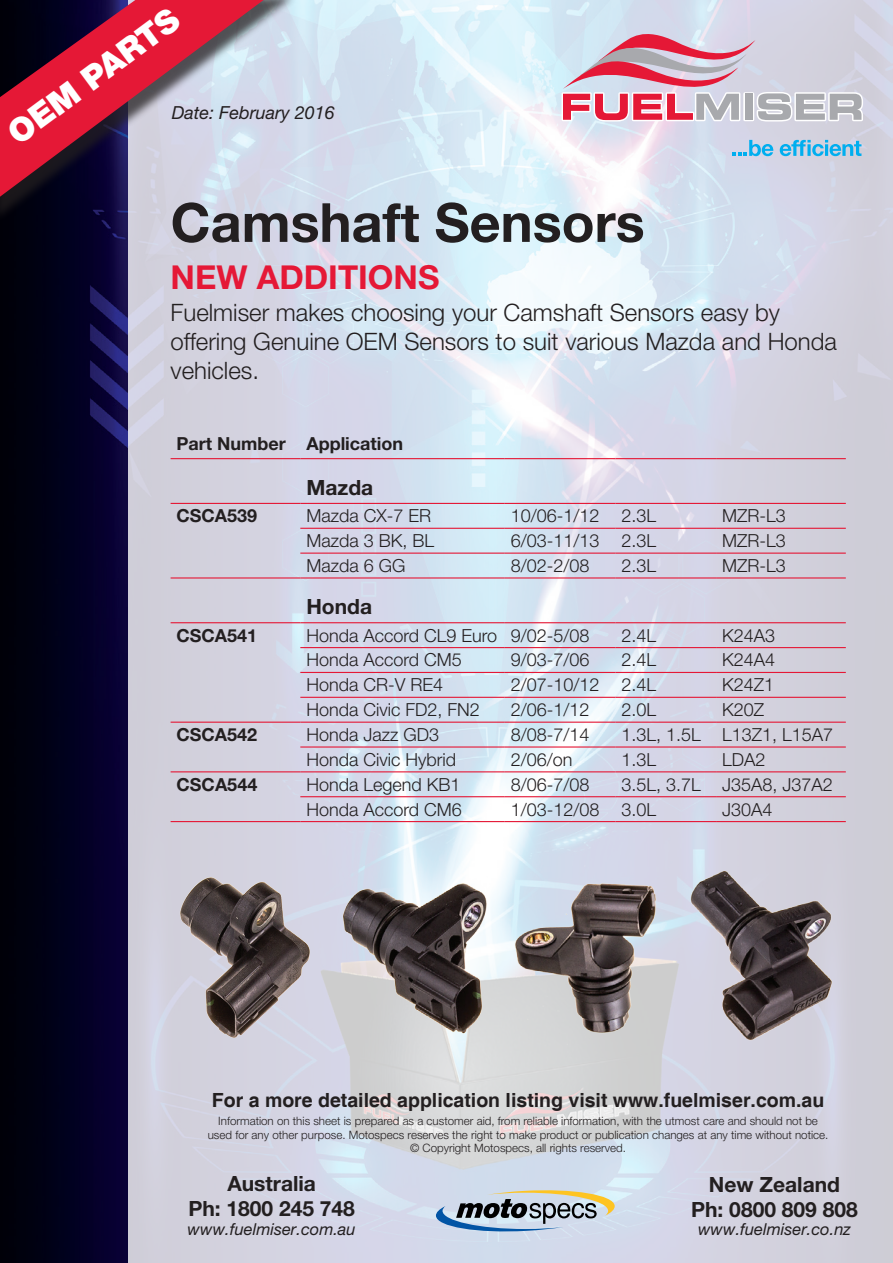
<style>
.page{position:relative;width:893px;height:1263px;background:#fff}
.page>*{position:absolute;margin:0;border:0;box-sizing:border-box;transform-origin:0 0}
.t1{font:700 54px "Helvetica Neue";color:#231f20}
.t2{font:700 33px "Helvetica Neue LT Pro";color:#e51836}
.t3{font:900 33px "Helvetica Neue LT Pro";color:#fff}
.t4{font:300 24px/28.8px "Helvetica Neue LT Pro";color:#231f20}
.t5{font:700 21px/25.2px "Helvetica Neue";color:#231f20;text-align:center}
.t6{font:700 21px "Helvetica Neue LT Pro";color:#231f20}
.t7{font:700 19.5px "Helvetica";color:#231f20}
.t8{font:300 18px "Helvetica Neue LT Pro";color:#231f20}
.t9{font:700 18px "Helvetica Neue LT Pro";color:#231f20}
.t10{font:italic 18px "Helvetica Neue LT Pro";color:#231f20}
.t11{font:italic 16.5px "Helvetica Neue LT Pro";color:#231f20}
.t12{font:300 11.55px/13.5px "Helvetica Neue LT Pro";color:#231f20;text-align:center}
</style>
<div class="page">
<img style="left:128px;top:0;width:765px;height:1263px">
<svg style="left:732px;top:140px;width:41px;height:16px"></svg>
<svg style="left:780px;top:140px;width:81px;height:16px"></svg>
<svg style="left:561px;top:34px;width:302px;height:89px;background:#d3b4c2"></svg>
<svg style="left:436px;top:1190px;width:179px;height:41px;background:#a5b0b5"></svg>
<img style="left:0;top:224px;width:128px;height:1039px">
<hr style="left:171px;top:458px;width:129px;height:1px;background:#e51836">
<hr style="left:300px;top:458px;width:205px;height:1px;background:#e51836">
<hr style="left:505px;top:458px;width:110px;height:1px;background:#e51836">
<hr style="left:615px;top:458px;width:101px;height:1px;background:#e51836">
<hr style="left:716px;top:458px;width:130px;height:1px;background:#e51836">
<hr style="left:171px;top:503px;width:129px;height:1px;background:#e51836">
<hr style="left:300px;top:503px;width:205px;height:1px;background:#e51836">
<hr style="left:505px;top:503px;width:110px;height:1px;background:#e51836">
<hr style="left:615px;top:503px;width:101px;height:1px;background:#e51836">
<hr style="left:716px;top:503px;width:130px;height:1px;background:#e51836">
<hr style="left:300px;top:528px;width:205px;height:1px;background:#e51836">
<hr style="left:505px;top:528px;width:110px;height:1px;background:#e51836">
<hr style="left:615px;top:528px;width:101px;height:1px;background:#e51836">
<hr style="left:716px;top:528px;width:130px;height:1px;background:#e51836">
<hr style="left:300px;top:552px;width:205px;height:2px;background:#e51836">
<hr style="left:505px;top:552px;width:110px;height:2px;background:#e51836">
<hr style="left:615px;top:552px;width:101px;height:2px;background:#e51836">
<hr style="left:716px;top:552px;width:130px;height:2px;background:#e51836">
<hr style="left:300px;top:647px;width:205px;height:1px;background:#e51836">
<hr style="left:505px;top:647px;width:110px;height:1px;background:#e51836">
<hr style="left:615px;top:647px;width:101px;height:1px;background:#e51836">
<hr style="left:716px;top:647px;width:130px;height:1px;background:#e51836">
<hr style="left:300px;top:672px;width:205px;height:1px;background:#e51836">
<hr style="left:505px;top:672px;width:110px;height:1px;background:#e51836">
<hr style="left:615px;top:672px;width:101px;height:1px;background:#e51836">
<hr style="left:716px;top:672px;width:130px;height:1px;background:#e51836">
<hr style="left:300px;top:697px;width:205px;height:1px;background:#e51836">
<hr style="left:505px;top:697px;width:110px;height:1px;background:#e51836">
<hr style="left:615px;top:697px;width:101px;height:1px;background:#e51836">
<hr style="left:716px;top:697px;width:130px;height:1px;background:#e51836">
<hr style="left:171px;top:722px;width:129px;height:1px;background:#e51836">
<hr style="left:300px;top:722px;width:205px;height:1px;background:#e51836">
<hr style="left:505px;top:722px;width:110px;height:1px;background:#e51836">
<hr style="left:615px;top:722px;width:101px;height:1px;background:#e51836">
<hr style="left:716px;top:722px;width:130px;height:1px;background:#e51836">
<hr style="left:300px;top:746px;width:205px;height:1px;background:#e51836">
<hr style="left:505px;top:746px;width:110px;height:1px;background:#e51836">
<hr style="left:615px;top:746px;width:101px;height:1px;background:#e51836">
<hr style="left:716px;top:746px;width:130px;height:1px;background:#e51836">
<hr style="left:171px;top:771px;width:129px;height:1px;background:#e51836">
<hr style="left:300px;top:771px;width:205px;height:1px;background:#e51836">
<hr style="left:505px;top:771px;width:110px;height:1px;background:#e51836">
<hr style="left:615px;top:771px;width:101px;height:1px;background:#e51836">
<hr style="left:716px;top:771px;width:130px;height:1px;background:#e51836">
<hr style="left:300px;top:796px;width:205px;height:1px;background:#e51836">
<hr style="left:505px;top:796px;width:110px;height:1px;background:#e51836">
<hr style="left:615px;top:796px;width:101px;height:1px;background:#e51836">
<hr style="left:716px;top:796px;width:130px;height:1px;background:#e51836">
<hr style="left:171px;top:821px;width:129px;height:1px;background:#e51836">
<hr style="left:300px;top:821px;width:205px;height:1px;background:#e51836">
<hr style="left:505px;top:821px;width:110px;height:1px;background:#e51836">
<hr style="left:615px;top:821px;width:101px;height:1px;background:#e51836">
<hr style="left:716px;top:821px;width:130px;height:1px;background:#e51836">
<hr style="left:171px;top:577px;width:129px;height:1px;background:#e51836">
<hr style="left:300px;top:577px;width:205px;height:1px;background:#e51836">
<hr style="left:505px;top:577px;width:110px;height:1px;background:#e51836">
<hr style="left:615px;top:577px;width:101px;height:1px;background:#e51836">
<hr style="left:716px;top:577px;width:130px;height:1px;background:#e51836">
<hr style="left:171px;top:622px;width:129px;height:1px;background:#e51836">
<hr style="left:300px;top:622px;width:205px;height:1px;background:#e51836">
<hr style="left:505px;top:622px;width:110px;height:1px;background:#e51836">
<hr style="left:615px;top:622px;width:101px;height:1px;background:#e51836">
<hr style="left:716px;top:622px;width:130px;height:1px;background:#e51836">
<img style="left:682px;top:869px;width:164px;height:176px">
<img style="left:505px;top:863px;width:165px;height:182px">
<img style="left:338px;top:873px;width:155px;height:163px">
<img style="left:172px;top:873px;width:149px;height:169px">
<div style="left:0;top:0;width:298px;height:224px;background:#231f20;opacity:.75"></div>
<svg style="left:0;top:0;width:264px;height:197px;background:#a2576f"></svg>
<h2 class="t3" style="left:-1px;top:120px;width:206px;rotate:-36deg">OEM PARTS</h2>
<p class="t10" style="left:172px;top:102px;width:165px">Date: February 2016</p>
<h1 class="t1" style="left:171px;top:189px;width:476px">Camshaft Sensors</h1>
<h2 class="t2" style="left:171px;top:257px;width:270px">NEW ADDITIONS</h2>
<h3 class="t4" style="left:171px;top:298px;width:668px">Fuelmiser makes choosing your Camshaft Sensors easy by offering Genuine OEM Sensors to suit various Mazda and Honda vehicles.</h3>
<p class="t9" style="left:177px;top:433px;width:228px">Part Number Application</p>
<p class="t6" style="left:306px;top:474px;width:68px">Mazda</p>
<p class="t9" style="left:177px;top:505px;width:82px">CSCA539</p>
<p class="t8" style="left:306px;top:505px;width:126px">Mazda CX-7 ER</p>
<p class="t8" style="left:511px;top:505px;width:147px">10/06-1/12 2.3L</p>
<p class="t8" style="left:722px;top:505px;width:65px">MZR-L3</p>
<p class="t8" style="left:306px;top:530px;width:129px">Mazda 3 BK, BL</p>
<p class="t8" style="left:511px;top:530px;width:147px">6/03-11/13 2.3L</p>
<p class="t8" style="left:722px;top:530px;width:65px">MZR-L3</p>
<p class="t8" style="left:306px;top:555px;width:101px">Mazda 6 GG</p>
<p class="t8" style="left:511px;top:555px;width:80px">8/02-2/08</p>
<p class="t8" style="left:621px;top:555px;width:36px">2.3L</p>
<p class="t8" style="left:722px;top:555px;width:65px">MZR-L3</p>
<p class="t6" style="left:306px;top:594px;width:67px">Honda</p>
<p class="t9" style="left:177px;top:624px;width:82px">CSCA541</p>
<p class="t8" style="left:306px;top:624px;width:285px">Honda Accord CL9 Euro 9/02-5/08</p>
<p class="t8" style="left:621px;top:624px;width:36px">2.4L</p>
<p class="t8" style="left:722px;top:624px;width:55px">K24A3</p>
<p class="t8" style="left:306px;top:649px;width:157px">Honda Accord CM5</p>
<p class="t8" style="left:511px;top:649px;width:80px">9/03-7/06</p>
<p class="t8" style="left:621px;top:649px;width:36px">2.4L</p>
<p class="t8" style="left:722px;top:649px;width:55px">K24A4</p>
<p class="t8" style="left:306px;top:674px;width:138px">Honda CR-V RE4</p>
<p class="t8" style="left:511px;top:674px;width:147px">2/07-10/12 2.4L</p>
<p class="t8" style="left:722px;top:674px;width:54px">K24Z1</p>
<p class="t8" style="left:306px;top:699px;width:175px">Honda Civic FD2, FN2</p>
<p class="t8" style="left:511px;top:699px;width:80px">2/06-1/12</p>
<p class="t8" style="left:621px;top:699px;width:36px">2.0L</p>
<p class="t8" style="left:722px;top:699px;width:44px">K20Z</p>
<p class="t9" style="left:177px;top:723px;width:82px">CSCA542</p>
<p class="t8" style="left:306px;top:724px;width:134px">Honda Jazz GD3</p>
<p class="t8" style="left:511px;top:724px;width:80px">8/08-7/14</p>
<p class="t8" style="left:621px;top:724px;width:213px">1.3L, 1.5L L13Z1, L15A7</p>
<p class="t8" style="left:306px;top:748px;width:151px">Honda Civic Hybrid</p>
<p class="t8" style="left:511px;top:748px;width:63px">2/06/on</p>
<p class="t8" style="left:621px;top:748px;width:36px">1.3L</p>
<p class="t8" style="left:722px;top:748px;width:45px">LDA2</p>
<p class="t9" style="left:177px;top:773px;width:82px">CSCA544</p>
<p class="t8" style="left:306px;top:773px;width:156px">Honda Legend KB1</p>
<p class="t8" style="left:511px;top:773px;width:80px">8/06-7/08</p>
<p class="t8" style="left:621px;top:773px;width:213px">3.5L, 3.7L J35A8, J37A2</p>
<p class="t8" style="left:306px;top:798px;width:157px">Honda Accord CM6</p>
<p class="t8" style="left:511px;top:798px;width:147px">1/03-12/08 3.0L</p>
<p class="t8" style="left:722px;top:798px;width:52px">J30A4</p>
<p class="t7" style="left:212px;top:1089px;width:614px">For a more detailed application listing visit www.fuelmiser.com.au</p>
<p class="t12" style="left:208px;top:1114px;width:622px">Information on this sheet is prepared as a customer aid, from reliable information, with the utmost care and should not be used for any other purpose. Motospecs reserves the right to make product or publication changes at any time without notice. © Copyright Motospecs, all rights reserved.</p>
<p class="t5" style="left:188px;top:1171px;width:168px">Australia<br>Ph: 1800 245 748</p>
<p class="t5" style="left:691px;top:1171px;width:168px">New Zealand<br>Ph: 0800 809 808</p>
<p class="t11" style="left:698px;top:1219px;width:154px">www.fuelmiser.co.nz</p>
<p class="t11" style="left:188px;top:1219px;width:170px">www.fuelmiser.com.au</p>
</div>
